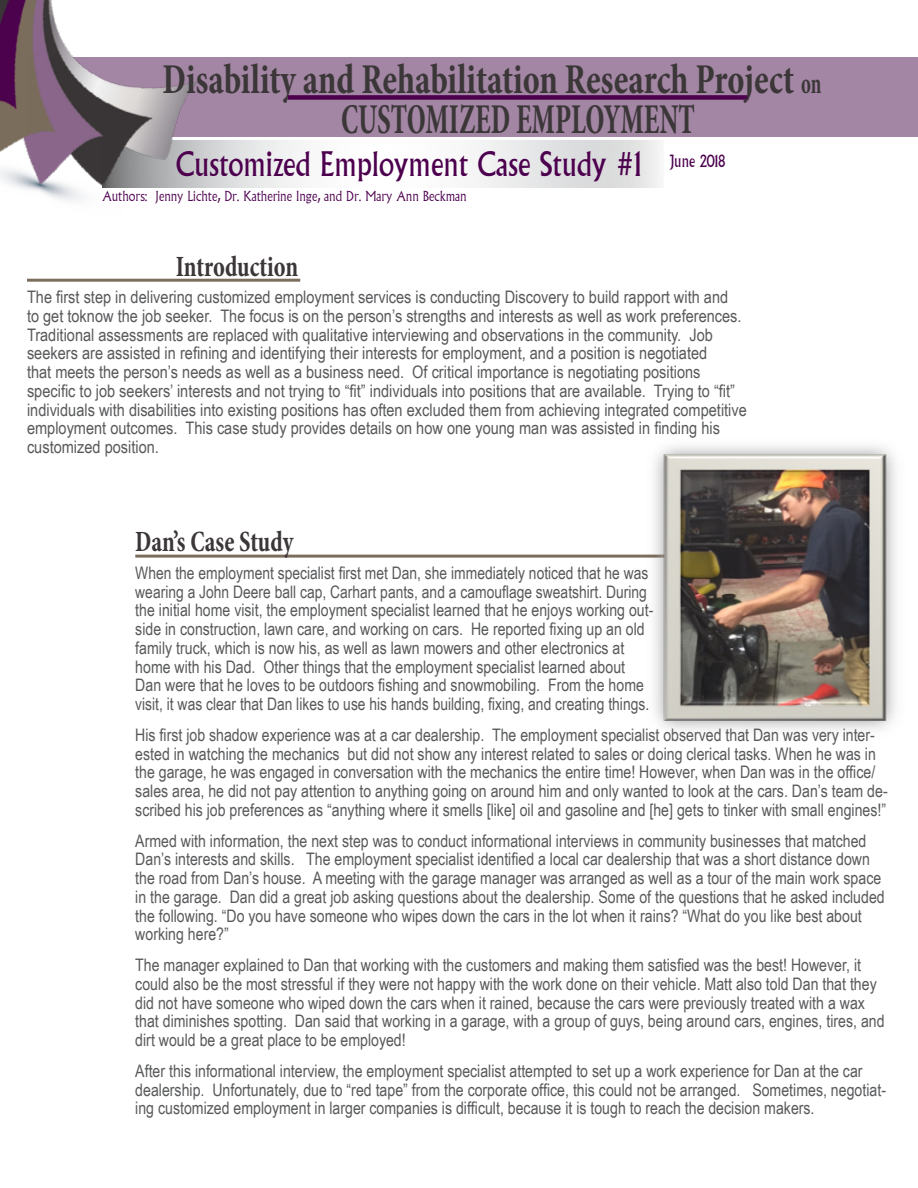
<style>
.page{position:relative;width:918px;height:1188px;background:#fff}
.page>*{position:absolute;margin:0;border:0;box-sizing:border-box;transform-origin:0 0}
.t1{font:700 condensed 42.9px "Minion Pro";color:#3b3638;scale:.82 1}
.t2{font:700 condensed 42.9px "Minion Pro";color:#3b3638;scale:.68 1}
.t3{font:33px "Albertus MT Std";color:#4c004e;scale:.85 1}
.t4{font:700 condensed 29.7px "Minion Pro";color:#3b3638;scale:.82 1}
.t5{font:17.25px/18.8px "Arial Narrow";color:#58595b}
.t6{font:16.5px "Albertus MT Std";color:#4c004e;scale:.82 1}
.t7{font:300 13.5px "Albertus";color:#4c004e;scale:.9 1}
.s1{font-size:29.7px}
</style>
<div class="page">
<hr style="left:135px;top:555px;width:586px;height:3px;background:#7c6e5d">
<svg style="left:249px;top:141px;width:410px;height:46px"></svg>
<div style="left:26px;top:58px;width:892px;height:79px;background:#a286a3"></div>
<img style="left:0;top:0;width:249px;height:201px">
<div style="left:287px;top:95px;width:462px;height:5px;background:#4c004e"></div>
<hr style="left:27px;top:279px;width:273px;height:3px;background:#7c6e5d">
<img style="left:638px;top:446px;width:258px;height:285px">
<h1 class="t1" style="left:163px;top:50px;width:805px">Disability and Rehabilitation Research Project <span class="s1">on</span></h1>
<h1 class="t2" style="left:341px;top:89px;width:522px">CUSTOMIZED EMPLOYMENT</h1>
<h2 class="t3" style="left:176px;top:144px;width:550px">Customized Employment Case Study #1</h2>
<p class="t7" style="left:102px;top:188px;width:406px">Authors: Jenny Lichte, Dr. Katherine Inge, and Dr. Mary Ann Beckman</p>
<p class="t6" style="left:669px;top:151px;width:70px">June 2018</p>
<h3 class="t4" style="left:176px;top:246px;width:151px">Introduction</h3>
<p class="t5" style="left:27px;top:287px;width:721px">The first step in delivering customized employment services is conducting Discovery to build rapport with and<br>to get toknow the job seeker. The focus is on the person’s strengths and interests as well as work preferences.<br>Traditional assessments are replaced with qualitative interviewing and observations in the community. Job seekers are assisted in refining and identifying their interests for employment, and a position is negotiated<br>that meets the person’s needs as well as a business need. Of critical importance is negotiating positions specific to job seekers’ interests and not trying to “fit” individuals into positions that are available. Trying to “fit” individuals with disabilities into existing positions has often excluded them from achieving integrated competitive employment outcomes. This case study provides details on how one young man was assisted in finding his customized position.</p>
<h3 class="t4" style="left:135px;top:522px;width:194px">Dan’s Case Study</h3>
<p class="t5" style="left:135px;top:563px;width:520px">When the employment specialist first met Dan, she immediately noticed that he was wearing a John Deere ball cap, Carhart pants, and a camouflage sweatshirt. During the initial home visit, the employment specialist learned that he enjoys working out&shy;side in construction, lawn care, and working on cars. He reported fixing up an old family truck, which is now his, as well as lawn mowers and other electronics at home with his Dad. Other things that the employment specialist learned about Dan were that he loves to be outdoors fishing and snowmobiling. From the home visit, it was clear that Dan likes to use his hands building, fixing, and creating things.</p>
<p class="t5" style="left:135px;top:725px;width:754px">His first job shadow experience was at a car dealership. The employment specialist observed that Dan was very inter&shy;ested in watching the mechanics but did not show any interest related to sales or doing clerical tasks. When he was in the garage, he was engaged in conversation with the mechanics the entire time! However, when Dan was in the office/ sales area, he did not pay attention to anything going on around him and only wanted to look at the cars. Dan’s team de&shy;scribed his job preferences as “anything where it smells [like] oil and gasoline and [he] gets to tinker with small engines!”</p>
<p class="t5" style="left:135px;top:831px;width:751px">Armed with information, the next step was to conduct informational interviews in community businesses that matched Dan’s interests and skills. The employment specialist identified a local car dealership that was a short distance down the road from Dan’s house. A meeting with the garage manager was arranged as well as a tour of the main work space in the garage. Dan did a great job asking questions about the dealership. Some of the questions that he asked included the following. “Do you have someone who wipes down the cars in the lot when it rains? “What do you like best about working here?”</p>
<p class="t5" style="left:135px;top:955px;width:751px">The manager explained to Dan that working with the customers and making them satisfied was the best! However, it could also be the most stressful if they were not happy with the work done on their vehicle. Matt also told Dan that they did not have someone who wiped down the cars when it rained, because the cars were previously treated with a wax that diminishes spotting. Dan said that working in a garage, with a group of guys, being around cars, engines, tires, and dirt would be a great place to be employed!</p>
<p class="t5" style="left:135px;top:1061px;width:752px">After this informational interview, the employment specialist attempted to set up a work experience for Dan at the car dealership. Unfortunately, due to “red tape” from the corporate office, this could not be arranged. Sometimes, negotiat&shy;ing customized employment in larger companies is difficult, because it is tough to reach the decision makers.</p>
</div>
